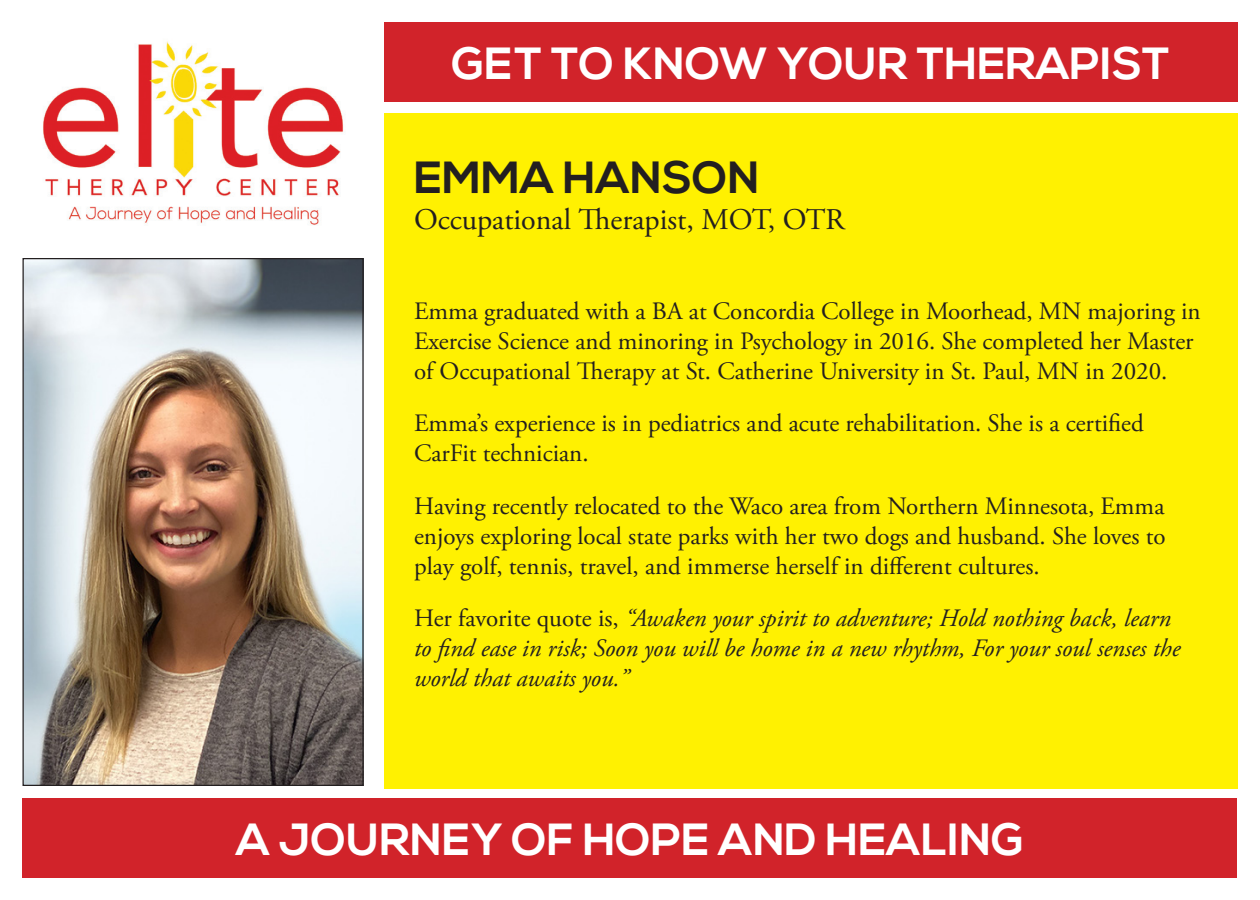
<style>
.page{position:relative;width:1260px;height:900px;background:#fff}
.page>*{position:absolute;margin:0;border:0;box-sizing:border-box;transform-origin:0 0}
.t1{font:700 45px "Nexa";color:#fff}
.t2{font:700 45px "Nexa";color:#231f20}
.t3{font:30px "Adobe Garamond Pro";color:#231f20}
.t4{font:25px/30px "Adobe Garamond Pro";color:#231f20}
.t5{font:italic 25px/30px "Adobe Garamond Pro";color:#231f20}
.s1{font-style:normal}
</style>
<div class="page">
<img style="left:24px;top:260px;width:338px;height:524px">
<div style="left:384px;top:22px;width:854px;height:80px;background:#d1232a"></div>
<div style="left:22px;top:798px;width:1216px;height:80px;background:#d1232a"></div>
<div style="left:384px;top:113px;width:854px;height:676px;background:#fff101"></div>
<img style="left:43px;top:41px;width:301px;height:184px">
<p class="t1" style="left:452px;top:37px;width:720px">GET TO KNOW YOUR THERAPIST</p>
<p class="t2" style="left:414px;top:151px;width:347px">EMMA HANSON</p>
<p class="t3" style="left:414px;top:201px;width:432px">Occupational Therapist, MOT, OTR</p>
<p class="t4" style="left:414px;top:297px;width:788px">Emma graduated with a BA at Concordia College in Moorhead, MN majoring in<br>Exercise Science and minoring in Psychology in 2016. She completed her Master of Occupational Therapy at St. Catherine University in St. Paul, MN in 2020.</p>
<p class="t4" style="left:414px;top:409px;width:731px">Emma’s experience is in pediatrics and acute rehabilitation. She is a certified<br>CarFit technician.</p>
<p class="t4" style="left:414px;top:492px;width:753px;text-align:justify">Having recently relocated to the Waco area from Northern Minnesota, Emma enjoys exploring local state parks with her two dogs and husband. She loves to play golf, tennis, travel, and immerse herself in different cultures.</p>
<p class="t5" style="left:414px;top:604px;width:768px"><span class="s1">Her favorite quote is,</span> “Awaken your spirit to adventure; Hold nothing back, learn to find ease in risk; Soon you will be home in a new rhythm, For your soul senses the world that awaits you.”</p>
<p class="t1" style="left:236px;top:813px;width:789px">A JOURNEY OF HOPE AND HEALING</p>
</div>
